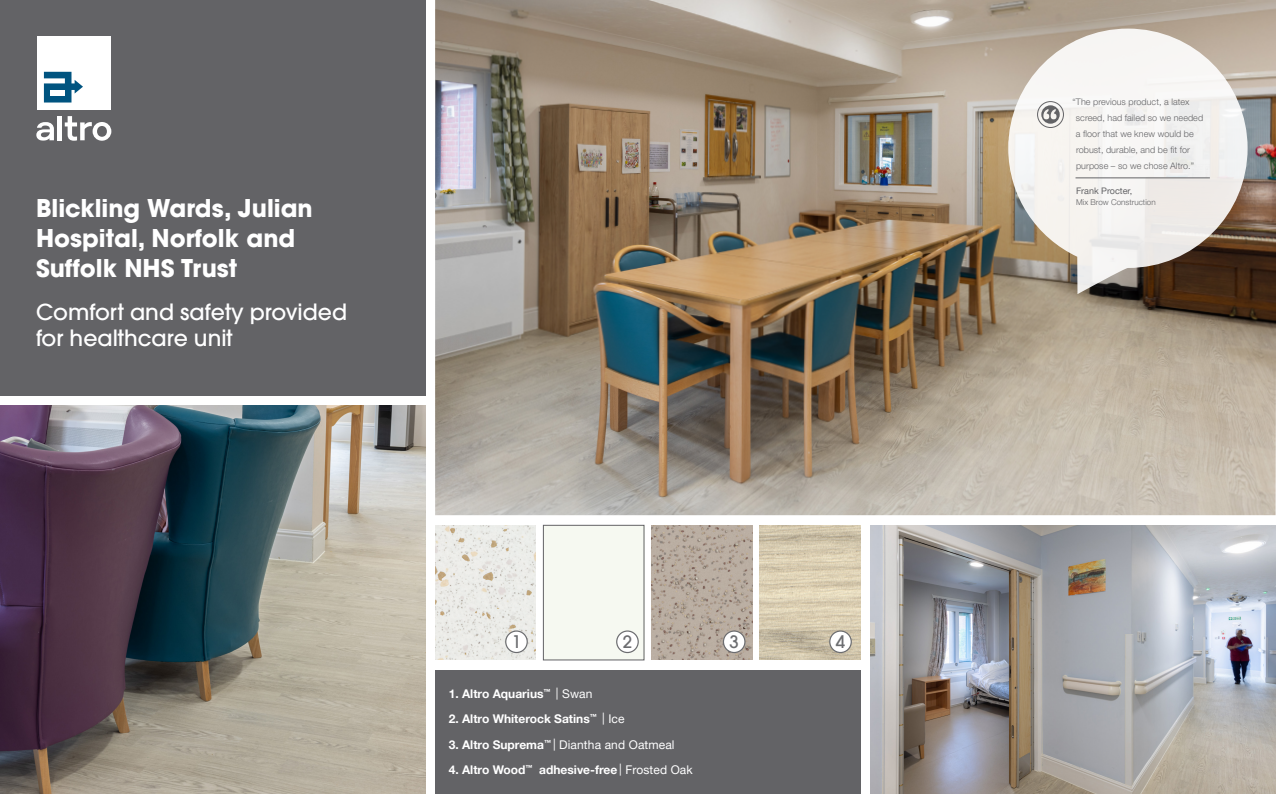
<style>
.page{position:relative;width:1276px;height:794px;background:#fff}
.page>*{position:absolute;margin:0;border:0;box-sizing:border-box;transform-origin:0 0}
.t1{font:700 24px/30px "Avant Garde";color:#fff}
.t2{font:500 22px/26px "Avant Garde";color:#fff}
.t3{font:500 17px "Avant Garde";color:#6c6d70}
.t4{font:700 12px "Helvetica Neue LT Pro";color:#fff}
.t5{font:12px "Helvetica Neue LT Pro";letter-spacing:.01em;color:#fff}
.Location{font:300 9px/16px "Helvetica Neue LT Pro";letter-spacing:.005em;color:#636366}
.t6{font:9px "Helvetica Neue LT Pro";color:#636366}
.t7{font:300 8px "Helvetica Neue LT Pro";letter-spacing:.005em;color:#636366}
.s1{font-weight:400}
.s2{font-weight:700}
</style>
<div class="page">
<img style="left:651px;top:525px;width:101px;height:135px">
<div style="left:543px;top:525px;width:101px;height:135px;border:1px solid #636366"></div>
<img style="left:435px;top:525px;width:101px;height:135px">
<img style="left:759px;top:525px;width:101px;height:135px">
<img style="left:435px;top:0;width:841px;height:515px">
<img style="left:870px;top:525px;width:406px;height:269px">
<img style="left:0;top:405px;width:425px;height:389px">
<div style="left:0;top:0;width:425px;height:395px;background:#636366"></div>
<div style="left:435px;top:670px;width:425px;height:124px;background:#636366"></div>
<div style="left:57px;top:116px;width:5px;height:24px;background:#fff"></div>
<svg style="left:36px;top:122px;width:18px;height:19px"></svg>
<svg style="left:65px;top:116px;width:46px;height:25px"></svg>
<div style="left:37px;top:36px;width:74px;height:74px;background:#fff"></div>
<svg style="left:44px;top:72px;width:39px;height:30px"></svg>
<div style="left:51px;top:90px;width:14px;height:6px;background:#fff"></div>
<svg style="left:1008px;top:29px;width:239px;height:265px;fill:#f2f2ef"></svg>
<hr style="left:1075px;top:177px;width:134px;height:1px;background:#636366">
<div style="left:1037px;top:101px;width:26px;height:27px;border:1px solid #636366;border-radius:50%"></div>
<svg style="left:1041px;top:105px;width:18px;height:19px"></svg>
<div style="left:506px;top:631px;width:21px;height:21px;background:#fff;border-radius:50%"></div>
<div style="left:505px;top:630px;width:23px;height:23px;border:1px solid #6c6d70;border-radius:50%"></div>
<div style="left:830px;top:631px;width:21px;height:21px;background:#fff;border-radius:50%"></div>
<div style="left:829px;top:630px;width:23px;height:23px;border:1px solid #6c6d70;border-radius:50%"></div>
<div style="left:616px;top:630px;width:23px;height:23px;border:1px solid #6c6d70;border-radius:50%"></div>
<div style="left:723px;top:631px;width:22px;height:21px;background:#fff;border-radius:50%"></div>
<div style="left:723px;top:630px;width:22px;height:23px;border:1px solid #6c6d70;border-radius:50%"></div>
<p class="t1" style="left:36px;top:193px;width:278px">Blickling Wards, Julian<br>Hospital, Norfolk and<br>Suffolk NHS Trust</p>
<p class="t2" style="left:36px;top:299px;width:313px">Comfort and safety provided for healthcare unit</p>
<p class="t3" style="left:512px;top:631px;width:11px">1</p>
<p class="t3" style="left:623px;top:631px;width:11px">2</p>
<p class="t3" style="left:729px;top:631px;width:11px">3</p>
<p class="t3" style="left:836px;top:631px;width:11px">4</p>
<p class="t4" style="left:449px;top:686px;width:145px">1. Altro Aquarius<sup>™</sup> <span class="s1">| Swan</span></p>
<p class="t4" style="left:449px;top:711px;width:177px">2. Altro Whiterock Satins<sup>™</sup> <span class="s1">| Ice</span></p>
<p class="t5" style="left:449px;top:737px;width:227px"><span class="s2">3. Altro Suprema</span><sup>™</sup> | Diantha and Oatmeal</p>
<p class="t4" style="left:449px;top:762px;width:245px">4. Altro Wood<sup>™</sup> adhesive-free <span class="s1">| Frosted Oak</span></p>
<p class="Location" style="left:1076px;top:94px;width:129px;text-indent:-3px">“The previous product, a latex screed, had failed so we needed a floor that we knew would be robust, durable, and be fit for purpose – so we chose Altro.”</p>
<p class="t6" style="left:1076px;top:185px;width:58px">Frank Procter,</p>
<p class="t7" style="left:1076px;top:197px;width:81px">Mix Brow Construction</p>
</div>
